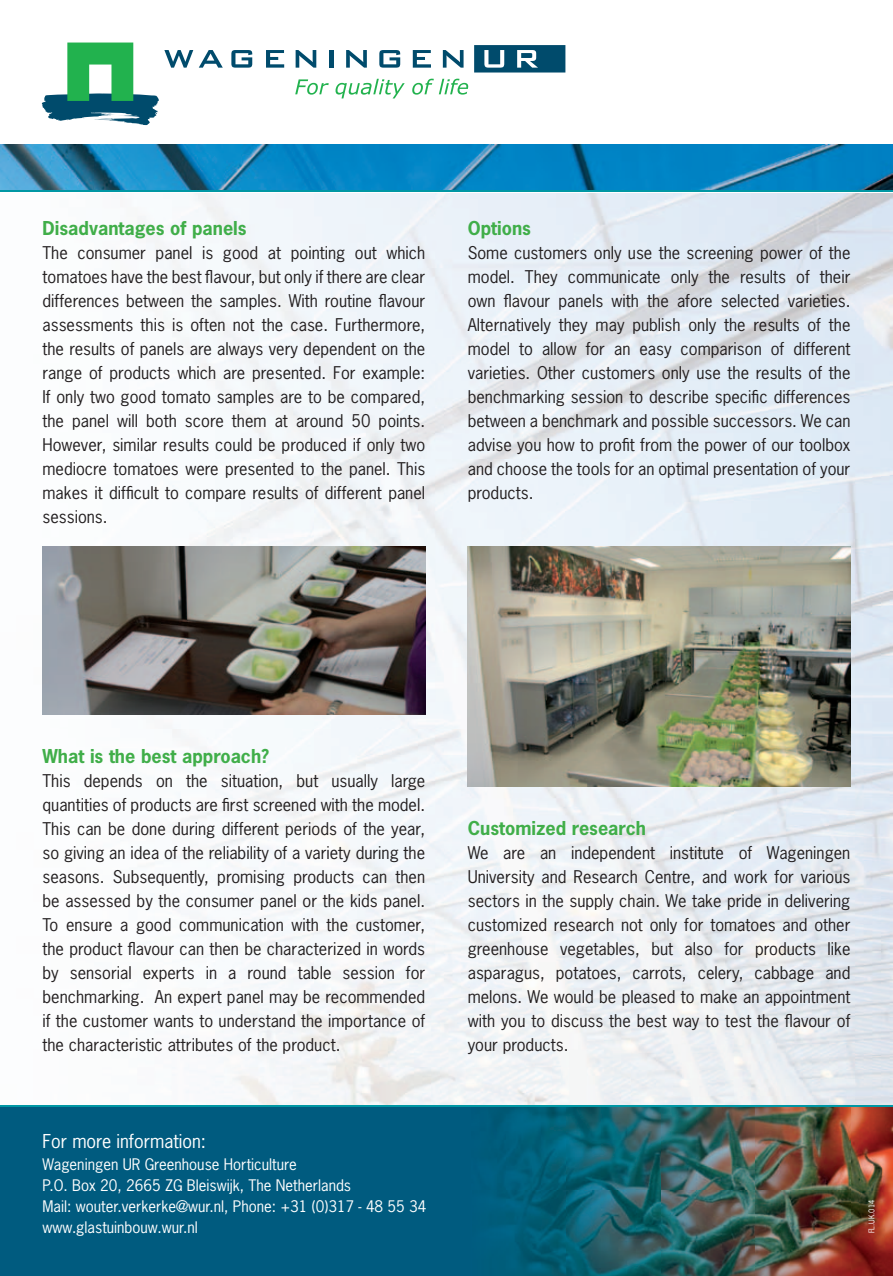
<style>
.page{position:relative;width:893px;height:1276px;background:#fff}
.page>*{position:absolute;margin:0;border:0;box-sizing:border-box;transform-origin:0 0}
.t1{font:700 18px "News Gothic Std";color:#40ae49}
.t2{font:18px "News Gothic Std";color:#fff}
.t3{font:16.5px/24px "News Gothic Std";color:#231f20;text-align:justify}
.t4{font:15px/21px "News Gothic Std";color:#fff}
.t5{font:7.5px "News Gothic Std";color:#fff}
</style>
<div class="page">
<img style="left:0;top:145px;width:893px;height:960px">
<div style="left:0;top:1106px;width:469px;height:170px;background:#005b7f"></div>
<svg style="left:42px;top:43px;width:151px;height:82px"></svg>
<svg style="left:199px;top:50px;width:24px;height:18px"></svg>
<svg style="left:231px;top:50px;width:21px;height:18px"></svg>
<svg style="left:266px;top:50px;width:18px;height:18px"></svg>
<svg style="left:296px;top:50px;width:20px;height:18px"></svg>
<hr style="left:329px;top:50px;width:4px;height:18px;background:#004b6c">
<svg style="left:346px;top:50px;width:21px;height:18px"></svg>
<svg style="left:379px;top:50px;width:21px;height:18px"></svg>
<svg style="left:413px;top:50px;width:18px;height:18px"></svg>
<svg style="left:443px;top:50px;width:21px;height:18px"></svg>
<svg style="left:295px;top:79px;width:173px;height:19px"></svg>
<svg style="left:474px;top:45px;width:91px;height:27px;background:#296883"></svg>
<hr style="left:0;top:190px;width:893px;height:2px;background:#0097a4">
<img style="left:472px;top:1106px;width:421px;height:170px">
<hr style="left:469px;top:1106px;width:3px;height:170px;background:#005b7f">
<img style="left:468px;top:1106px;width:382px;height:1px">
<hr style="left:0;top:1105px;width:893px;height:1px;background:#0097a4">
<img style="left:468px;top:547px;width:383px;height:240px">
<img style="left:43px;top:547px;width:382px;height:168px">
<p class="t1" style="left:43px;top:216px;width:206px">Disadvantages of panels</p>
<p class="t3" style="left:43px;top:240px;width:384px">The consumer panel is good at pointing out which tomatoes have the best flavour, but only if there are clear differences between the samples. With routine flavour assessments this is often not the case. Furthermore, the results of panels are always very dependent on the range of products which are presented. For example:<br>If only two good tomato samples are to be compared, the panel will both score them at around 50 points.<br>However, similar results could be produced if only two mediocre tomatoes were presented to the panel. This makes it difficult to compare results of different panel sessions.</p>
<p class="t1" style="left:468px;top:216px;width:65px">Options</p>
<p class="t3" style="left:468px;top:240px;width:384px">Some customers only use the screening power of the model. They communicate only the results of their own flavour panels with the afore selected varieties.<br>Alternatively they may publish only the results of the model to allow for an easy comparison of different varieties. Other customers only use the results of the benchmarking session to describe specific differences between a benchmark and possible successors. We can advise you how to profit from the power of our toolbox and choose the tools for an optimal presentation of your products.</p>
<p class="t1" style="left:43px;top:744px;width:228px">What is the best approach?</p>
<p class="t3" style="left:43px;top:768px;width:384px">This depends on the situation, but usually large quantities of products are first screened with the model.<br>This can be done during different periods of the year, so giving an idea of the reliability of a variety during the seasons. Subsequently, promising products can then be assessed by the consumer panel or the kids panel.<br>To ensure a good communication with the customer, the product flavour can then be characterized in words by sensorial experts in a round table session for benchmarking. An expert panel may be recommended if the customer wants to understand the importance of the characteristic attributes of the product.</p>
<p class="t2" style="left:43px;top:1130px;width:165px">For more information:</p>
<p class="t4" style="left:43px;top:1154px;width:385px">Wageningen UR Greenhouse Horticulture<br>P.O. Box 20, 2665 ZG Bleiswijk, The Netherlands<br>Mail: wouter.verkerke@wur.nl, Phone: +31 (0)317 - 48 55 34 www.glastuinbouw.wur.nl</p>
<p class="t1" style="left:468px;top:816px;width:180px">Customized research</p>
<p class="t3" style="left:468px;top:840px;width:384px">We are an independent institute of Wageningen University and Research Centre, and work for various sectors in the supply chain. We take pride in delivering customized research not only for tomatoes and other greenhouse vegetables, but also for products like asparagus, potatoes, carrots, celery, cabbage and melons. We would be pleased to make an appointment with you to discuss the best way to test the flavour of your products.</p>
<p class="t5" style="left:867px;top:1233px;width:35px;rotate:-90deg">FL. UK.014</p>
</div>
